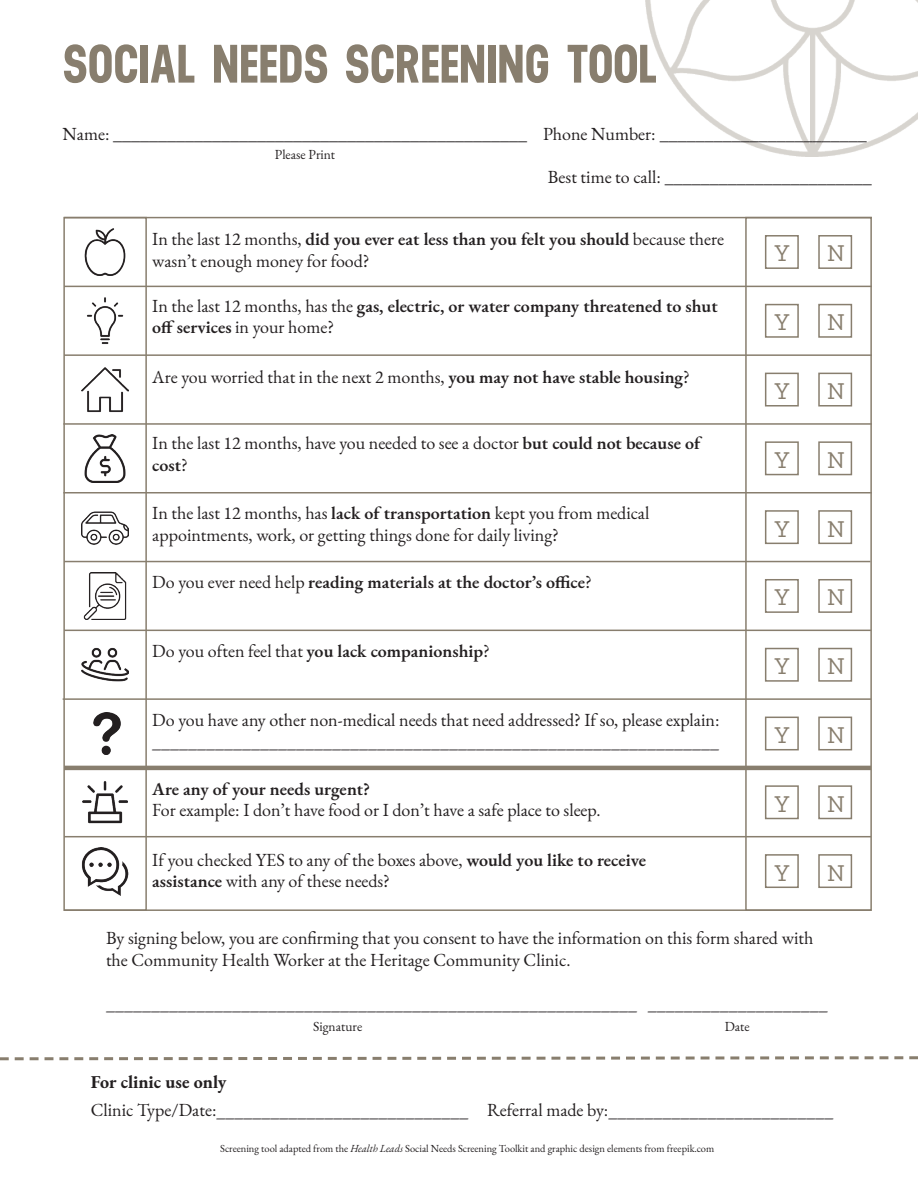
<style>
.page{position:relative;width:918px;height:1188px;background:#fff}
.page>*{position:absolute;margin:0;border:0;box-sizing:border-box;transform-origin:0 0}
.t1{font:700 54px "Neusa";color:#887e6e}
.t2{font:24px "Zilla Slab";color:#887e6e}
.t3{font:18px/21.6px "EB Garamond";color:#231f20}
.t4{font:600 18px/21.6px "EB Garamond";color:#231f20}
.t5{font:18px "Minion Pro";color:#231f20}
.t6{font:700 18px "EB Garamond";color:#231f20}
.t7{font:13.5px "EB Garamond";color:#231f20}
.t8{font:10.5px "EB Garamond";color:#231f20}
.s1{font-family:"EB Garamond"}
.s2{font-weight:600}
.s3{font-weight:400}
.s4{font-style:italic}
</style>
<div class="page">
<div style="left:63px;top:217px;width:84px;height:694px;border:2px solid #887e6e"></div>
<div style="left:745px;top:217px;width:127px;height:694px;border:2px solid #887e6e"></div>
<hr style="left:63px;top:698px;width:808px;height:2px;background:#887e6e">
<hr style="left:64px;top:217px;width:808px;height:1px;background:#887e6e">
<hr style="left:64px;top:286px;width:808px;height:1px;background:#887e6e">
<hr style="left:64px;top:354px;width:808px;height:2px;background:#887e6e">
<hr style="left:63px;top:423px;width:809px;height:2px;background:#887e6e">
<hr style="left:63px;top:492px;width:809px;height:2px;background:#887e6e">
<hr style="left:64px;top:561px;width:806px;height:1px;background:#887e6e">
<hr style="left:64px;top:630px;width:807px;height:1px;background:#887e6e">
<hr style="left:64px;top:766px;width:807px;height:4px;background:#887e6e">
<hr style="left:64px;top:836px;width:807px;height:1px;background:#887e6e">
<hr style="left:64px;top:909px;width:807px;height:2px;background:#887e6e">
<div style="left:765px;top:235px;width:34px;height:34px;border:2px solid #887e6e"></div>
<div style="left:818px;top:235px;width:34px;height:34px;border:2px solid #887e6e"></div>
<div style="left:765px;top:304px;width:34px;height:34px;border:2px solid #887e6e"></div>
<div style="left:818px;top:304px;width:34px;height:34px;border:2px solid #887e6e"></div>
<div style="left:765px;top:373px;width:34px;height:34px;border:2px solid #887e6e"></div>
<div style="left:818px;top:373px;width:34px;height:34px;border:2px solid #887e6e"></div>
<div style="left:765px;top:441px;width:34px;height:34px;border:2px solid #887e6e"></div>
<div style="left:818px;top:441px;width:34px;height:34px;border:2px solid #887e6e"></div>
<div style="left:765px;top:510px;width:34px;height:34px;border:2px solid #887e6e"></div>
<div style="left:818px;top:510px;width:34px;height:34px;border:2px solid #887e6e"></div>
<div style="left:765px;top:579px;width:34px;height:34px;border:2px solid #887e6e"></div>
<div style="left:818px;top:579px;width:34px;height:34px;border:2px solid #887e6e"></div>
<div style="left:765px;top:648px;width:34px;height:34px;border:2px solid #887e6e"></div>
<div style="left:818px;top:648px;width:34px;height:34px;border:2px solid #887e6e"></div>
<div style="left:765px;top:717px;width:34px;height:33px;border:2px solid #887e6e"></div>
<div style="left:818px;top:717px;width:34px;height:33px;border:2px solid #887e6e"></div>
<div style="left:765px;top:785px;width:34px;height:34px;border:2px solid #887e6e"></div>
<div style="left:818px;top:785px;width:34px;height:34px;border:2px solid #887e6e"></div>
<div style="left:765px;top:854px;width:34px;height:34px;border:2px solid #887e6e"></div>
<div style="left:818px;top:854px;width:34px;height:34px;border:2px solid #887e6e"></div>
<img style="left:81px;top:848px;width:48px;height:47px">
<img style="left:82px;top:781px;width:46px;height:43px">
<img style="left:81px;top:647px;width:48px;height:35px">
<img style="left:83px;top:572px;width:44px;height:48px">
<img style="left:81px;top:511px;width:48px;height:34px">
<img style="left:84px;top:435px;width:42px;height:47px">
<img style="left:82px;top:367px;width:46px;height:46px">
<img style="left:87px;top:297px;width:37px;height:47px">
<img style="left:84px;top:228px;width:42px;height:48px">
<img style="left:93px;top:713px;width:28px;height:41px">
<img style="left:646px;top:0;width:272px;height:157px">
<svg style="left:0;top:1056px;width:918px;height:5px"></svg>
<p class="t1" style="left:63px;top:26px;width:596px">SOCIAL NEEDS SCREENING TOOL</p>
<p class="t5" style="left:63px;top:122px;width:806px"><span class="s1">Name:</span> ______________________________________________ <span class="s1">Phone Number:</span> _______________________</p>
<p class="t5" style="left:548px;top:165px;width:325px"><span class="s1">Best time to call:</span> _______________________</p>
<p class="t7" style="left:275px;top:146px;width:62px">Please Print</p>
<p class="t3" style="left:152px;top:229px;width:573px">In the last 12 months, <span class="s2">did you ever eat less than you felt you should</span> because there wasn’t enough money for food?</p>
<p class="t4" style="left:152px;top:295px;width:567px"><span class="s3">In the last 12 months, has the</span> gas, electric, or water company threatened to shut off services <span class="s3">in your home?</span></p>
<p class="t3" style="left:152px;top:366px;width:539px">Are you worried that in the next 2 months, <span class="s2">you may not have stable housing</span>?</p>
<p class="t3" style="left:152px;top:433px;width:550px">In the last 12 months, have you needed to see a doctor <span class="s2">but could not because of cost</span>?</p>
<p class="t3" style="left:152px;top:503px;width:499px">In the last 12 months, has <span class="s2">lack of transportation</span> kept you from medical</p>
<p class="t3" style="left:152px;top:524px;width:408px">appointments, work, or getting things done for daily living?</p>
<p class="t4" style="left:152px;top:571px;width:441px"><span class="s3">Do you ever need help</span> reading materials at the doctor’s office<span class="s3">?</span></p>
<p class="t4" style="left:152px;top:640px;width:339px"><span class="s3">Do you often feel that</span> you lack companionship<span class="s3">?</span></p>
<p class="t3" style="left:152px;top:709px;width:569px">Do you have any other non-medical needs that need addressed? If so, please explain: _______________________________________________________________</p>
<p class="t3" style="left:152px;top:778px;width:450px"><span class="s2">Are any of your needs urgent?<br></span>For example: I don’t have food or I don’t have a safe place to sleep.</p>
<p class="t3" style="left:152px;top:849px;width:495px">If you checked YES to any of the boxes above, <span class="s2">would you like to receive assistance</span> with any of these needs?</p>
<p class="t2" style="left:775px;top:240px;width:16px">Y</p>
<p class="t2" style="left:827px;top:240px;width:19px">N</p>
<p class="t2" style="left:775px;top:309px;width:16px">Y</p>
<p class="t2" style="left:827px;top:309px;width:19px">N</p>
<p class="t2" style="left:775px;top:378px;width:16px">Y</p>
<p class="t2" style="left:827px;top:378px;width:19px">N</p>
<p class="t2" style="left:775px;top:447px;width:16px">Y</p>
<p class="t2" style="left:827px;top:447px;width:19px">N</p>
<p class="t2" style="left:775px;top:515px;width:16px">Y</p>
<p class="t2" style="left:827px;top:515px;width:19px">N</p>
<p class="t2" style="left:775px;top:584px;width:16px">Y</p>
<p class="t2" style="left:827px;top:584px;width:19px">N</p>
<p class="t2" style="left:775px;top:653px;width:16px">Y</p>
<p class="t2" style="left:827px;top:653px;width:19px">N</p>
<p class="t2" style="left:775px;top:722px;width:16px">Y</p>
<p class="t2" style="left:827px;top:722px;width:19px">N</p>
<p class="t2" style="left:775px;top:791px;width:16px">Y</p>
<p class="t2" style="left:827px;top:791px;width:19px">N</p>
<p class="t2" style="left:775px;top:859px;width:16px">Y</p>
<p class="t2" style="left:827px;top:859px;width:19px">N</p>
<p class="t3" style="left:106px;top:927px;width:709px">By signing below, you are confirming that you consent to have the information on this form shared with the Community Health Worker at the Heritage Community Clinic.</p>
<p class="t3" style="left:106px;top:992px;width:723px">___________________________________________________________ ____________________</p>
<p class="t7" style="left:313px;top:1017px;width:51px">Signature</p>
<p class="t7" style="left:725px;top:1017px;width:27px">Date</p>
<p class="t6" style="left:91px;top:1070px;width:137px">For clinic use only</p>
<p class="t3" style="left:91px;top:1100px;width:379px">Clinic Type/Date:____________________________</p>
<p class="t3" style="left:487px;top:1100px;width:348px">Referral made by:_________________________</p>
<p class="t8" style="left:220px;top:1142px;width:495px">Screening tool adapted from the <span class="s4">Health Leads</span> Social Needs Screening Toolkit and graphic design elements from freepik.com</p>
</div>
